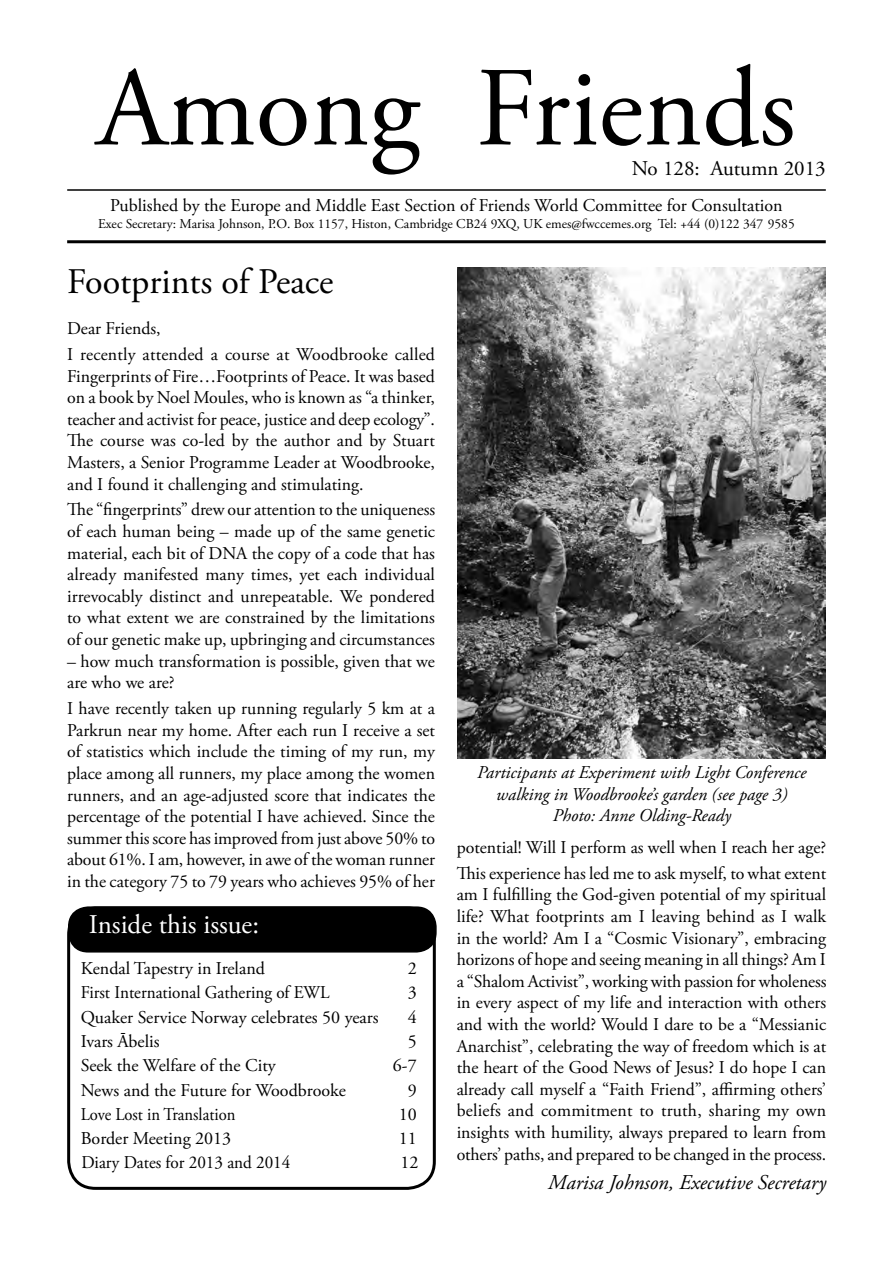
<style>
.page{position:relative;width:893px;height:1263px;background:#fff}
.page>*{position:absolute;margin:0;border:0;box-sizing:border-box;transform-origin:0 0}
.t1{font:112.5px "Adobe Garamond Pro";color:#000}
.t2{font:36px "Adobe Garamond Pro";letter-spacing:-.02em;color:#000}
.t3{font:27px "Adobe Garamond Pro";color:#fff}
.t4{font:italic 21px "Adobe Garamond Pro";color:#000}
.t5{font:21px "Adobe Garamond Pro";color:#000}
.t6{font:18px/21.6px "Adobe Garamond Pro";color:#000;text-align:justify}
.t7{font:italic 18px/21.6px "Adobe Garamond Pro";color:#000;text-align:center}
.t8{font:18px "Adobe Garamond Pro";color:#000;scale:.95 1}
.t9{font:18px "Adobe Garamond Pro";color:#000;scale:.92 1}
.t10{font:13.5px "Adobe Garamond Pro";color:#000}
</style>
<div class="page">
<div style="left:67px;top:906px;width:369px;height:284px;border:3px solid #000;border-radius:27px"></div>
<hr style="left:67px;top:240px;width:759px;height:3px;background:#000">
<div style="left:69px;top:907px;width:367px;height:45px;background:#000;border-radius:20px"></div>
<div style="left:68px;top:906px;width:369px;height:46px;border:2px solid #000;border-radius:20px"></div>
<hr style="left:67px;top:189px;width:759px;height:2px;background:#000">
<img style="left:457px;top:267px;width:369px;height:491px">
<h1 class="t1" style="left:97px;top:41px;width:700px">Among Friends</h1>
<p class="t5" style="left:632px;top:156px;width:195px">No 128: Autumn 2013</p>
<p class="t6" style="left:110px;top:195px;width:674px">Published by the Europe and Middle East Section of Friends World Committee for Consultation</p>
<p class="t10" style="left:98px;top:215px;width:698px">Exec Secretary: Marisa Johnson, P.O. Box 1157, Histon, Cambridge CB24 9XQ, UK emes@fwccemes.org Tel: +44 (0)122 347 9585</p>
<h2 class="t2" style="left:67px;top:260px;width:268px">Footprints of Peace</h2>
<p class="t6" style="left:67px;top:316px;width:369px;line-height:25.8px">Dear Friends,<br>I recently attended a course at Woodbrooke called</p>
<p class="t6" style="left:67px;top:366px;width:369px">Fingerprints of Fire…Footprints of Peace. It was based on a book by Noel Moules, who is known as “a thinker, teacher and activist for peace, justice and deep ecology”.<br>The course was co-led by the author and by Stuart Masters, a Senior Programme Leader at Woodbrooke, and I found it challenging and stimulating.</p>
<p class="t6" style="left:67px;top:500px;width:370px">The “fingerprints” drew our attention to the uniqueness of each human being – made up of the same genetic material, each bit of DNA the copy of a code that has already manifested many times, yet each individual irrevocably distinct and unrepeatable. We pondered to what extent we are constrained by the limitations of our genetic make up, upbringing and circumstances</p>
<p class="t6" style="left:67px;top:651px;width:369px">– how much transformation is possible, given that we are who we are?</p>
<p class="t6" style="left:67px;top:698px;width:369px">I have recently taken up running regularly 5 km at a Parkrun near my home. After each run I receive a set of statistics which include the timing of my run, my place among all runners, my place among the women runners, and an age-adjusted score that indicates the percentage of the potential I have achieved. Since the summer this score has improved from just above 50% to about 61%. I am, however, in awe of the woman runner in the category 75 to 79 years who achieves 95% of her</p>
<h3 class="t3" style="left:89px;top:908px;width:172px">Inside this issue:</h3>
<p class="t6" style="left:81px;top:958px;width:186px">Kendal Tapestry in Ireland</p>
<p class="t6" style="left:408px;top:958px;width:10px">2</p>
<p class="t8" style="left:81px;top:982px;width:263px">First International Gathering of EWL</p>
<p class="t6" style="left:408px;top:982px;width:10px">3</p>
<p class="t6" style="left:81px;top:1007px;width:299px">Quaker Service Norway celebrates 50 years</p>
<p class="t6" style="left:408px;top:1007px;width:10px">4</p>
<p class="t6" style="left:81px;top:1031px;width:80px">Ivars Ābelis</p>
<p class="t6" style="left:408px;top:1031px;width:10px">5</p>
<p class="t6" style="left:81px;top:1055px;width:196px">Seek the Welfare of the City</p>
<p class="t6" style="left:393px;top:1055px;width:25px">6-7</p>
<p class="t6" style="left:81px;top:1080px;width:267px">News and the Future for Woodbrooke</p>
<p class="t6" style="left:408px;top:1080px;width:10px">9</p>
<p class="t9" style="left:81px;top:1103px;width:170px">Love Lost in Translation</p>
<p class="t6" style="left:399px;top:1104px;width:19px">10</p>
<p class="t6" style="left:81px;top:1128px;width:152px">Border Meeting 2013</p>
<p class="t6" style="left:399px;top:1128px;width:19px">11</p>
<p class="t8" style="left:81px;top:1152px;width:221px">Diary Dates for 2013 and 2014</p>
<p class="t6" style="left:401px;top:1152px;width:19px">12</p>
<p class="t7" style="left:477px;top:762px;width:331px">Participants at Experiment with Light Conference walking in Woodbrooke’s garden (see page 3)<br>Photo: Anne Olding-Ready</p>
<p class="t6" style="left:457px;top:835px;width:371px;line-height:25.8px">potential! Will I perform as well when I reach her age?<br>This experience has led me to ask myself, to what extent</p>
<p class="t6" style="left:457px;top:884px;width:371px">am I fulfilling the God-given potential of my spiritual life? What footprints am I leaving behind as I walk in the world? Am I a “Cosmic Visionary”, embracing horizons of hope and seeing meaning in all things? Am I a “Shalom Activist”, working with passion for wholeness in every aspect of my life and interaction with others and with the world? Would I dare to be a “Messianic Anarchist”, celebrating the way of freedom which is at the heart of the Good News of Jesus? I do hope I can already call myself a “Faith Friend”, affirming others’ beliefs and commitment to truth, sharing my own insights with humility, always prepared to learn from others’ paths, and prepared to be changed in the process.</p>
<p class="t4" style="left:548px;top:1170px;width:279px">Marisa Johnson, Executive Secretary</p>
</div>
